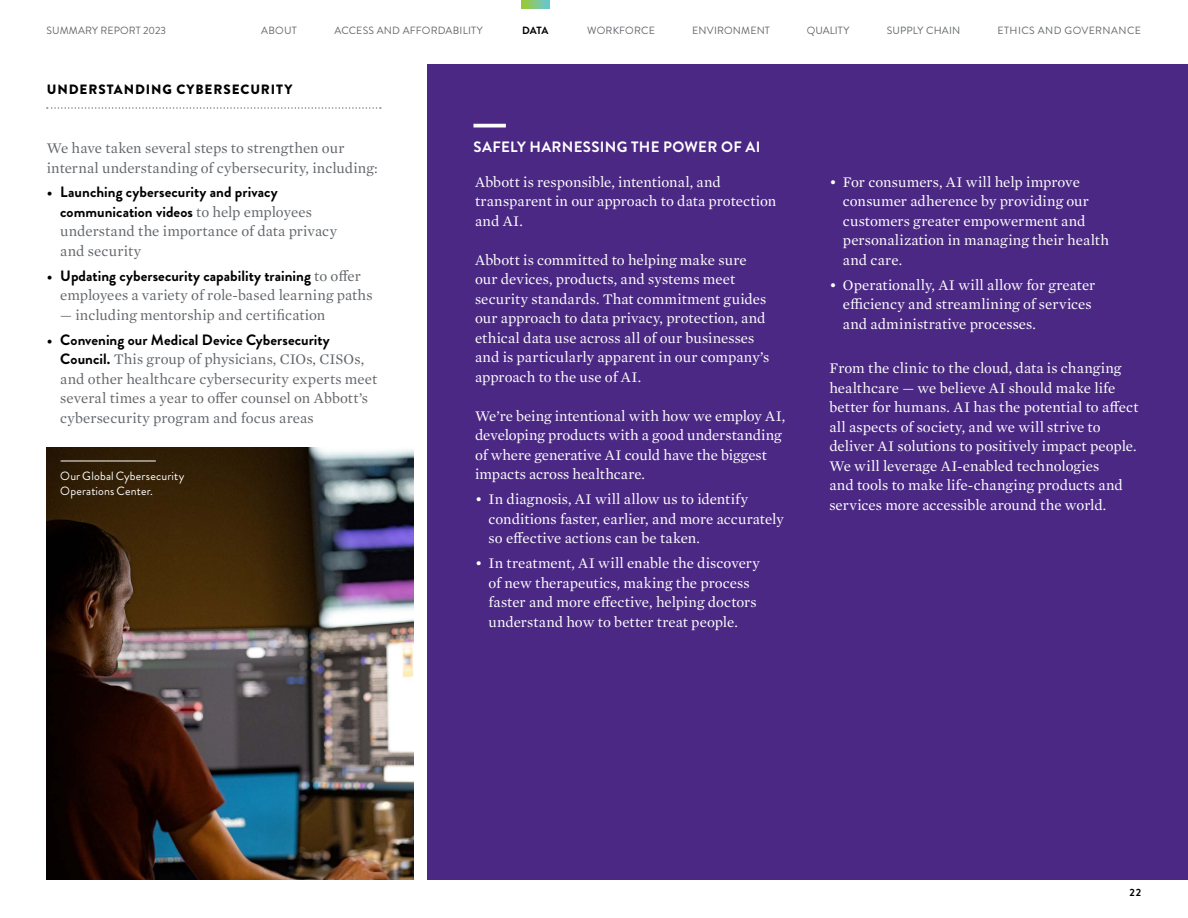
<style>
.page{position:relative;width:1188px;height:918px;background:#fff}
.page>*{position:absolute;margin:0;border:0;box-sizing:border-box;transform-origin:0 0}
.t1{font:15px/19.5px "Mercury Text G1";color:#fff}
.t2{font:15px/19.5px "Mercury Text G1";letter-spacing:.005em;color:#63676b}
.t3{font:700 15px/19.5px "Brandon Grotesque";letter-spacing:.005em;color:#000}
.t4{font:700 15px "Brandon Grotesque";letter-spacing:.025em;color:#fff}
.t5{font:900 13.5px "Brandon Grotesque";letter-spacing:.065em;color:#000}
.t6{font:12px/15px "Brandon Grotesque";letter-spacing:.015em;color:#fff}
.t7{font:10.5px "Brandon Grotesque";letter-spacing:.015em;color:#63676b}
.t8{font:10.5px "Brandon Grotesque";letter-spacing:.04em;color:#63676b}
.t9{font:700 10.5px "Brandon Grotesque";letter-spacing:-.015em;color:#000}
.s1{font-family:"Mercury Text G1";font-weight:400;color:#63676b}
.s2{font-family:"Brandon Grotesque";font-weight:700;color:#000}
</style>
<div class="page">
<svg style="left:522px;top:0;width:27px;height:9px"></svg>
<img style="left:47px;top:447px;width:367px;height:433px">
<svg style="left:47px;top:107px;width:334px;height:2px"></svg>
<div style="left:427px;top:64px;width:761px;height:816px;background:#4b2884"></div>
<svg style="left:473px;top:124px;width:33px;height:4px"></svg>
<hr style="left:61px;top:461px;width:95px;height:1px;background:#fff">
<p class="t7" style="left:46px;top:24px;width:121px">SUMMARY REPORT 2023</p>
<p class="t7" style="left:261px;top:24px;width:37px">ABOUT</p>
<p class="t7" style="left:334px;top:24px;width:150px">ACCESS AND AFFORDABILITY</p>
<p class="t7" style="left:587px;top:24px;width:69px">WORKFORCE</p>
<p class="t7" style="left:692px;top:24px;width:79px">ENVIRONMENT</p>
<p class="t7" style="left:807px;top:24px;width:44px">QUALITY</p>
<p class="t7" style="left:887px;top:24px;width:75px">SUPPLY CHAIN</p>
<p class="t8" style="left:997px;top:24px;width:145px">ETHICS AND GOVERNANCE</p>
<p class="t9" style="left:522px;top:23px;width:28px">DATA</p>
<p class="t5" style="left:47px;top:80px;width:247px">UNDERSTANDING CYBERSECURITY</p>
<p class="t2" style="left:47px;top:137px;width:333px">We have taken several steps to strengthen our internal understanding of cybersecurity, including:</p>
<p class="t3" style="left:60px;top:183px;width:253px;text-indent:-13px">• Launching cybersecurity and privacy communication videos <span class="s1">to help employees</span></p>
<p class="t2" style="left:60px;top:221px;width:278px">understand the importance of data privacy and security</p>
<p class="t3" style="left:47px;top:266px;width:316px">• Updating cybersecurity capability training <span class="s1">to offer</span></p>
<p class="t2" style="left:60px;top:285px;width:314px">employees a variety of role-based learning paths</p>
<p class="t2" style="left:60px;top:304px;width:267px">— including mentorship and certification</p>
<p class="t3" style="left:47px;top:330px;width:285px">• Convening our Medical Device Cybersecurity</p>
<p class="t2" style="left:60px;top:349px;width:318px"><span class="s2">Council.</span> This group of physicians, CIOs, CISOs, and other healthcare cybersecurity experts meet several times a year to offer counsel on Abbott’s cybersecurity program and focus areas</p>
<p class="t6" style="left:60px;top:469px;width:126px">Our Global Cybersecurity<br>Operations Center.</p>
<p class="t4" style="left:474px;top:137px;width:288px">SAFELY HARNESSING THE POWER OF AI</p>
<p class="t1" style="left:475px;top:171px;width:303px">Abbott is responsible, intentional, and transparent in our approach to data protection and AI.</p>
<p class="t1" style="left:475px;top:249px;width:296px">Abbott is committed to helping make sure our devices, products, and systems meet security standards. That commitment guides our approach to data privacy, protection, and ethical data use across all of our businesses and is particularly apparent in our company’s approach to the use of AI.</p>
<p class="t1" style="left:475px;top:405px;width:312px">We’re being intentional with how we employ AI, developing products with a good understanding of where generative AI could have the biggest impacts across healthcare.</p>
<p class="t1" style="left:489px;top:489px;width:297px;text-indent:-14px">• In diagnosis, AI will allow us to identify conditions faster, earlier, and more accurately so effective actions can be taken.</p>
<p class="t1" style="left:489px;top:553px;width:273px;text-indent:-14px">• In treatment, AI will enable the discovery of new therapeutics, making the process faster and more effective, helping doctors understand how to better treat people.</p>
<p class="t1" style="left:843px;top:171px;width:268px;text-indent:-14px">• For consumers, AI will help improve consumer adherence by providing our customers greater empowerment and personalization in managing their health and care.</p>
<p class="t1" style="left:843px;top:274px;width:254px;text-indent:-14px">• Operationally, AI will allow for greater efficiency and streamlining of services and administrative processes.</p>
<p class="t1" style="left:829px;top:358px;width:311px">From the clinic to the cloud, data is changing healthcare — we believe AI should make life better for humans. AI has the potential to affect all aspects of society, and we will strive to deliver AI solutions to positively impact people.<br>We will leverage AI-enabled technologies<br>and tools to make life-changing products and services more accessible around the world.</p>
<p class="t9" style="left:1130px;top:885px;width:13px">22</p>
</div>
